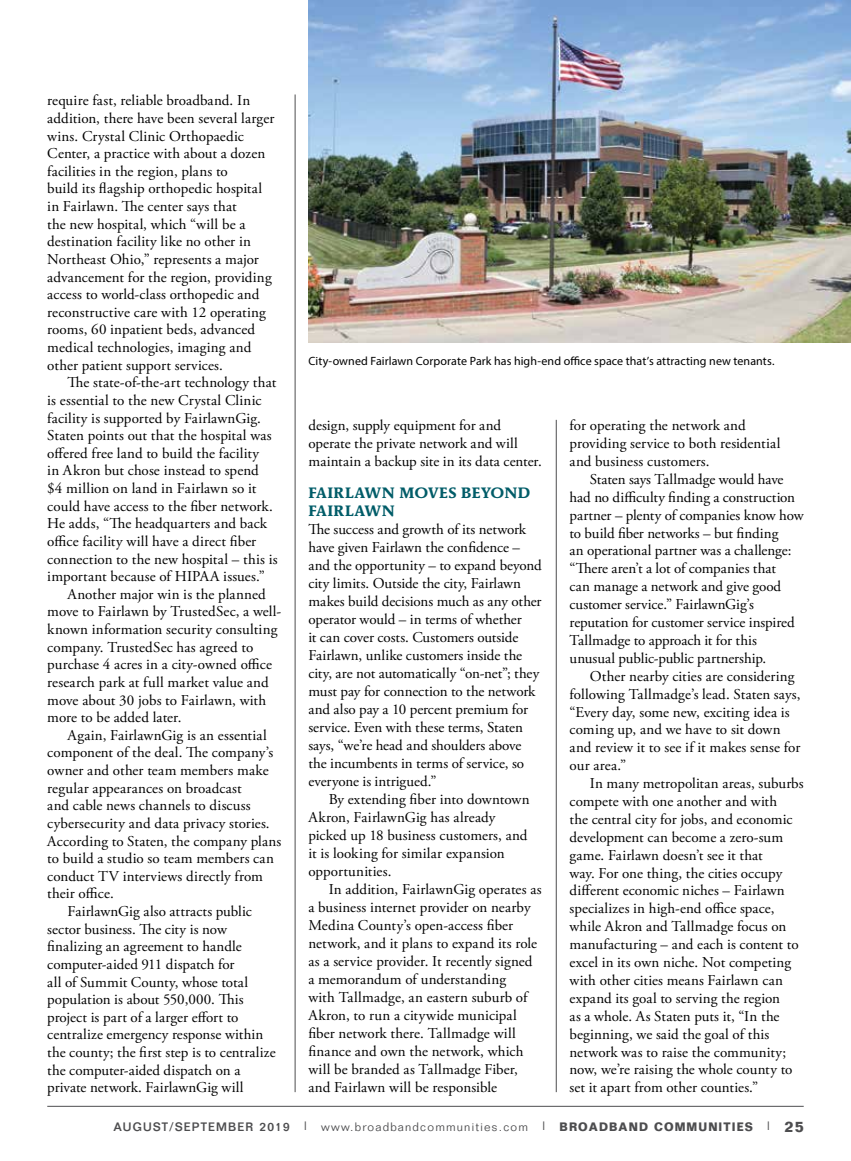
<style>
.page{position:relative;width:851px;height:1161px;background:#fff}
.page>*{position:absolute;margin:0;border:0;box-sizing:border-box;transform-origin:0 0}
.t1{font:15px/17.9px "Adobe Garamond Pro";letter-spacing:.005em;color:#000}
.t2{font:700 15px/18px "AT Mendoza Roman";letter-spacing:.015em;color:#005c68}
.t3{font:12px "Myriad Pro";letter-spacing:.005em;color:#000}
.t4{font:300 12px "Folio";letter-spacing:.1em;color:#4d4d4f}
.s1{font-weight:500}
.s2{font-weight:700}
.s3{font-weight:700;font-size:15px}
</style>
<div class="page">
<hr style="left:47px;top:1106px;width:756px;height:1px;background:#4d4d4f">
<hr style="left:295px;top:94px;width:1px;height:998px;background:#4d4d4f">
<hr style="left:556px;top:420px;width:1px;height:672px;background:#4d4d4f">
<img style="left:308px;top:0;width:542px;height:343px">
<div style="left:295px;top:342px;width:492px;height:39px;background:#fff"></div>
<p class="t1" style="left:47px;top:92px;width:228px">require fast, reliable broadband. In addition, there have been several larger wins. Crystal Clinic Orthopaedic Center, a practice with about a dozen facilities in the region, plans to<br>build its flagship orthopedic hospital in Fairlawn. The center says that<br>the new hospital, which “will be a destination facility like no other in Northeast Ohio,” represents a major advancement for the region, providing access to world‐class orthopedic and reconstructive care with 12 operating rooms, 60 inpatient beds, advanced medical technologies, imaging and other patient support services.</p>
<p class="t1" style="left:68px;top:374px;width:210px">The state-of-the-art technology that</p>
<p class="t1" style="left:47px;top:392px;width:216px">is essential to the new Crystal Clinic</p>
<p class="t1" style="left:47px;top:409px;width:215px">facility is supported by FairlawnGig.</p>
<p class="t1" style="left:47px;top:427px;width:226px">Staten points out that the hospital was</p>
<p class="t1" style="left:47px;top:445px;width:213px">offered free land to build the facility</p>
<p class="t1" style="left:47px;top:462px;width:213px">in Akron but chose instead to spend</p>
<p class="t1" style="left:47px;top:480px;width:210px">$4 million on land in Fairlawn so it</p>
<p class="t1" style="left:47px;top:498px;width:227px">could have access to the fiber network.</p>
<p class="t1" style="left:47px;top:515px;width:221px">He adds, “The headquarters and back</p>
<p class="t1" style="left:47px;top:533px;width:210px">office facility will have a direct fiber</p>
<p class="t1" style="left:47px;top:550px;width:232px">connection to the new hospital – this is</p>
<p class="t1" style="left:47px;top:568px;width:219px">important because of HIPAA issues.”</p>
<p class="t1" style="left:68px;top:586px;width:200px">Another major win is the planned</p>
<p class="t1" style="left:47px;top:603px;width:235px">move to Fairlawn by TrustedSec, a well-</p>
<p class="t1" style="left:47px;top:621px;width:231px">known information security consulting</p>
<p class="t1" style="left:47px;top:639px;width:207px">company. TrustedSec has agreed to</p>
<p class="t1" style="left:47px;top:656px;width:226px">purchase 4 acres in a city-owned office</p>
<p class="t1" style="left:47px;top:674px;width:223px">research park at full market value and</p>
<p class="t1" style="left:47px;top:691px;width:220px">move about 30 jobs to Fairlawn, with</p>
<p class="t1" style="left:47px;top:709px;width:136px">more to be added later.</p>
<p class="t1" style="left:68px;top:727px;width:201px">Again, FairlawnGig is an essential</p>
<p class="t1" style="left:47px;top:744px;width:227px">component of the deal. The company’s</p>
<p class="t1" style="left:47px;top:762px;width:223px">owner and other team members make</p>
<p class="t1" style="left:47px;top:780px;width:196px">regular appearances on broadcast</p>
<p class="t1" style="left:47px;top:797px;width:205px">and cable news channels to discuss</p>
<p class="t1" style="left:47px;top:815px;width:224px">cybersecurity and data privacy stories.</p>
<p class="t1" style="left:47px;top:832px;width:236px">According to Staten, the company plans</p>
<p class="t1" style="left:47px;top:850px;width:228px">to build a studio so team members can</p>
<p class="t1" style="left:47px;top:868px;width:217px">conduct TV interviews directly from</p>
<p class="t1" style="left:47px;top:885px;width:68px">their office.</p>
<p class="t1" style="left:68px;top:903px;width:186px">FairlawnGig also attracts public</p>
<p class="t1" style="left:47px;top:921px;width:181px">sector business. The city is now</p>
<p class="t1" style="left:47px;top:938px;width:196px">finalizing an agreement to handle</p>
<p class="t1" style="left:47px;top:956px;width:189px">computer-aided 911 dispatch for</p>
<p class="t1" style="left:47px;top:973px;width:202px">all of Summit County, whose total</p>
<p class="t1" style="left:47px;top:991px;width:198px">population is about 550,000. This</p>
<p class="t1" style="left:47px;top:1009px;width:193px">project is part of a larger effort to</p>
<p class="t1" style="left:47px;top:1026px;width:218px">centralize emergency response within</p>
<p class="t1" style="left:47px;top:1044px;width:230px">the county; the first step is to centralize</p>
<p class="t1" style="left:47px;top:1062px;width:195px">the computer-aided dispatch on a</p>
<p class="t1" style="left:47px;top:1079px;width:198px">private network. FairlawnGig will</p>
<p class="t3" style="left:308px;top:354px;width:467px">City-owned Fairlawn Corporate Park has high-end office space that’s attracting new tenants.</p>
<p class="t1" style="left:308px;top:417px;width:235px">design, supply equipment for and operate the private network and will maintain a backup site in its data center.</p>
<p class="t2" style="left:308px;top:483px;width:223px">FAIRLAWN MOVES BEYOND<br>FAIRLAWN</p>
<p class="t1" style="left:308px;top:521px;width:235px">The success and growth of its network have given Fairlawn the confidence – and the opportunity – to expand beyond city limits. Outside the city, Fairlawn makes build decisions much as any other operator would – in terms of whether<br>it can cover costs. Customers outside Fairlawn, unlike customers inside the city, are not automatically “on-net”; they must pay for connection to the network and also pay a 10 percent premium for service. Even with these terms, Staten says, “we’re head and shoulders above the incumbents in terms of service, so everyone is intrigued.”</p>
<p class="t1" style="left:308px;top:791px;width:223px;text-indent:20px">By extending fiber into downtown<br>Akron, FairlawnGig has already picked up 18 business customers, and it is looking for similar expansion opportunities.</p>
<p class="t1" style="left:308px;top:881px;width:235px;text-indent:20px">In addition, FairlawnGig operates as a business internet provider on nearby Medina County’s open-access fiber network, and it plans to expand its role as a service provider. It recently signed a memorandum of understanding<br>with Tallmadge, an eastern suburb of Akron, to run a citywide municipal fiber network there. Tallmadge will finance and own the network, which will be branded as Tallmadge Fiber, and Fairlawn will be responsible</p>
<p class="t1" style="left:569px;top:417px;width:212px">for operating the network and providing service to both residential and business customers.</p>
<p class="t1" style="left:569px;top:471px;width:235px;text-indent:20px">Staten says Tallmadge would have had no difficulty finding a construction partner – plenty of companies know how to build fiber networks – but finding<br>an operational partner was a challenge: “There aren’t a lot of companies that<br>can manage a network and give good customer service.” FairlawnGig’s reputation for customer service inspired Tallmadge to approach it for this unusual public-public partnership.</p>
<p class="t1" style="left:569px;top:668px;width:232px;text-indent:20px">Other nearby cities are considering following Tallmadge’s lead. Staten says, “Every day, some new, exciting idea is coming up, and we have to sit down and review it to see if it makes sense for our area.”</p>
<p class="t1" style="left:569px;top:775px;width:236px;text-indent:20px">In many metropolitan areas, suburbs compete with one another and with<br>the central city for jobs, and economic development can become a zero-sum game. Fairlawn doesn’t see it that<br>way. For one thing, the cities occupy different economic niches – Fairlawn specializes in high-end office space, while Akron and Tallmadge focus on manufacturing – and each is content to excel in its own niche. Not competing with other cities means Fairlawn can expand its goal to serving the region<br>as a whole. As Staten puts it, “In the beginning, we said the goal of this network was to raise the community; now, we’re raising the whole county to set it apart from other counties.”</p>
<p class="t4" style="left:114px;top:1120px;width:691px"><span class="s1">AUGUST/SEPTEMBER 2019 |</span> www.broadbandcommunities.com <span class="s1">|</span> <span class="s2">BROADBAND COMMUNITIES</span> <span class="s1">|</span> <span class="s3">25</span></p>
</div>
